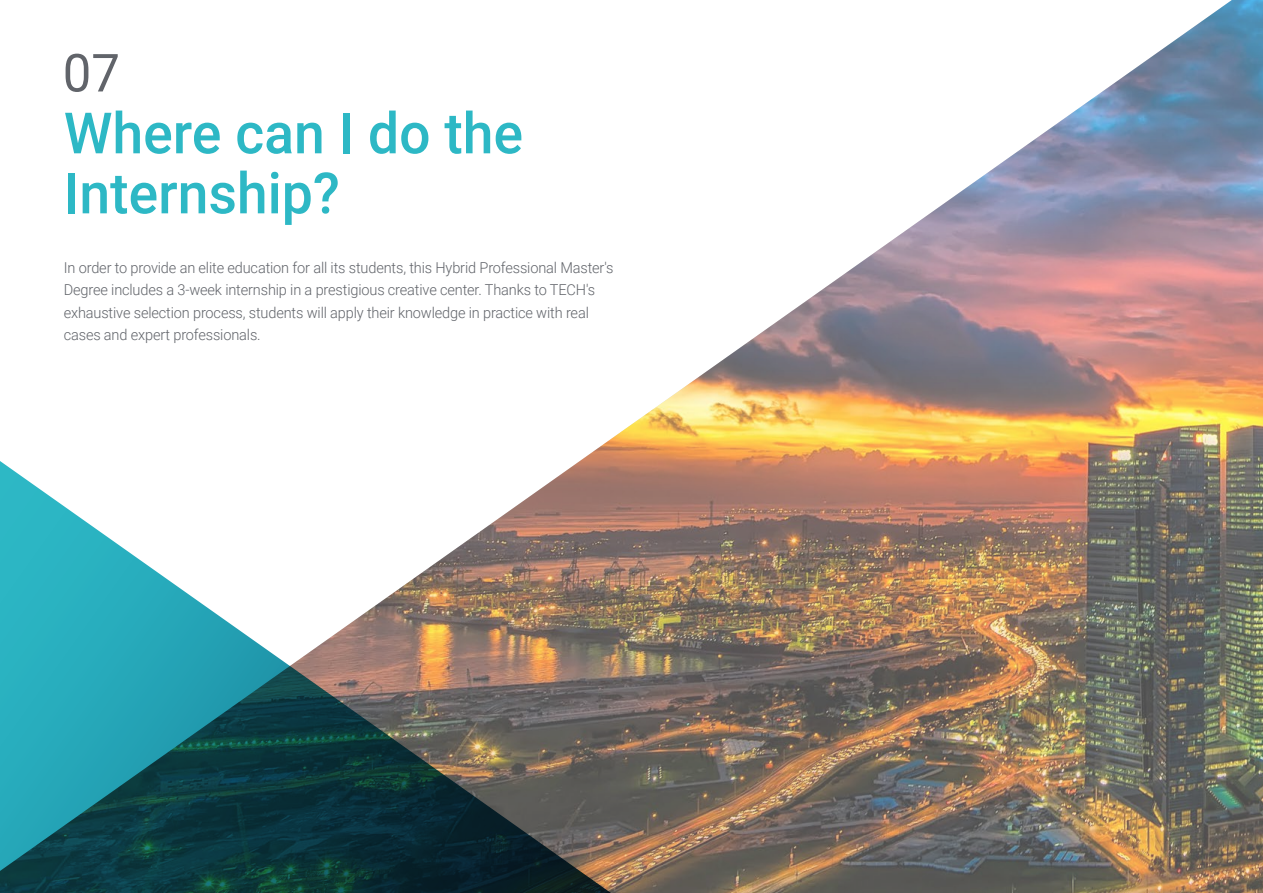
<style>
.page{position:relative;width:1263px;height:893px;background:#fff}
.page>*{position:absolute;margin:0;border:0;box-sizing:border-box;transform-origin:0 0}
.t1{font:500 57px/60px "Roboto";color:#2db8c5}
.t2{font:52.5px "Roboto";color:#61646a}
.t3{font:300 15px/22.5px "Roboto";letter-spacing:-.01em;color:#61646a}
</style>
<div class="page">
<img style="left:601px;top:0;width:662px;height:893px">
<svg style="left:0;top:446px;width:641px;height:447px"></svg>
<h2 class="t2" style="left:63px;top:36px;width:59px">07</h2>
<h1 class="t1" style="left:64px;top:101px;width:461px">Where can I do the<br>Internship?</h1>
<p class="t3" style="left:64px;top:255px;width:551px">In order to provide an elite education for all its students, this Hybrid Professional Master's Degree includes a 3-week internship in a prestigious creative center. Thanks to TECH's exhaustive selection process, students will apply their knowledge in practice with real cases and expert professionals.</p>
</div>
